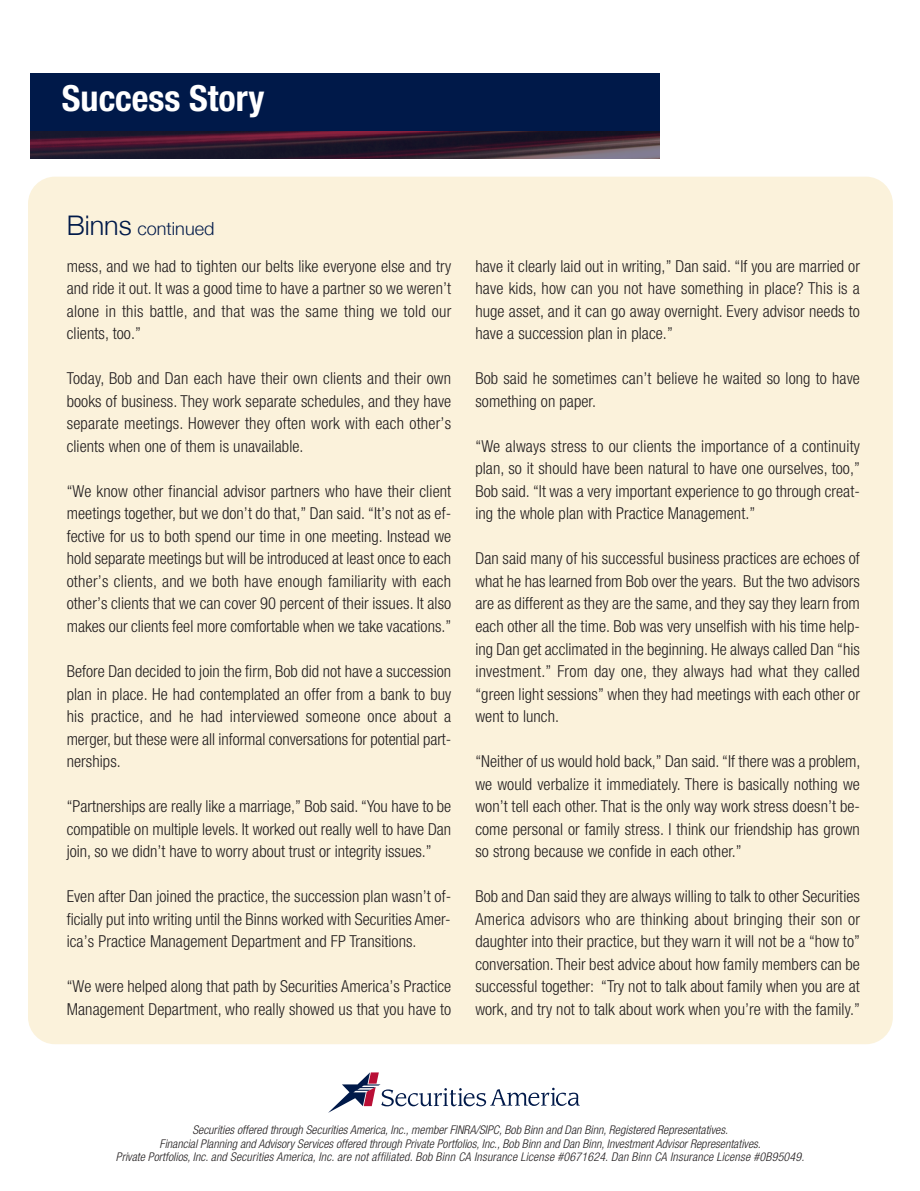
<style>
.page{position:relative;width:920px;height:1191px;background:#fff}
.page>*{position:absolute;margin:0;border:0;box-sizing:border-box;transform-origin:0 0}
.t1{font:700 condensed 36px "Helvetica Neue";color:#fff}
.t2{font:300 18px "Helvetica Neue";color:#001949}
.t3{font:300 condensed 16.5px/22.5px "Helvetica Neue";letter-spacing:.005em;color:#231f20;text-align:justify}
.t4{font:italic 300 condensed 12px/13.5px "Helvetica Neue";letter-spacing:.005em;color:#231f20;text-align:center}
.s1{font-size:27px}
</style>
<div class="page">
<div style="left:28px;top:176px;width:864px;height:867px;background:#fbf2db;border-radius:27px"></div>
<div style="left:30px;top:73px;width:629px;height:85px;background:#001949"></div>
<img style="left:30px;top:131px;width:629px;height:27px">
<svg style="left:329px;top:1072px;width:250px;height:40px"></svg>
<h1 class="t1" style="left:62px;top:85px;width:204px">Success Story</h1>
<p class="t2" style="left:67px;top:217px;width:149px"><span class="s1">Binns</span> continued</p>
<p class="t3" style="left:67px;top:256px;width:386px">mess, and we had to tighten our belts like everyone else and try and ride it out. It was a good time to have a partner so we weren’t alone in this battle, and that was the same thing we told our clients, too.”</p>
<p class="t3" style="left:67px;top:368px;width:386px">Today, Bob and Dan each have their own clients and their own books of business. They work separate schedules, and they have separate meetings. However they often work with each other’s clients when one of them is unavailable.</p>
<p class="t3" style="left:67px;top:481px;width:386px">“We know other financial advisor partners who have their client meetings together, but we don’t do that,” Dan said. “It’s not as ef&shy;fective for us to both spend our time in one meeting. Instead we hold separate meetings but will be introduced at least once to each other’s clients, and we both have enough familiarity with each other’s clients that we can cover 90 percent of their issues. It also makes our clients feel more comfortable when we take vacations.”</p>
<p class="t3" style="left:67px;top:661px;width:386px">Before Dan decided to join the firm, Bob did not have a succession plan in place. He had contemplated an offer from a bank to buy his practice, and he had interviewed someone once about a merger, but these were all informal conversations for potential part&shy;nerships.</p>
<p class="t3" style="left:67px;top:796px;width:386px">“Partnerships are really like a marriage,” Bob said. “You have to be compatible on multiple levels. It worked out really well to have Dan join, so we didn’t have to worry about trust or integrity issues.”</p>
<p class="t3" style="left:67px;top:886px;width:386px">Even after Dan joined the practice, the succession plan wasn’t of&shy;ficially put into writing until the Binns worked with Securities Amer&shy;ica’s Practice Management Department and FP Transitions.</p>
<p class="t3" style="left:67px;top:976px;width:386px">“We were helped along that path by Securities America’s Practice<br>Management Department, who really showed us that you have to</p>
<p class="t3" style="left:475px;top:256px;width:386px">have it clearly laid out in writing,” Dan said. “If you are married or have kids, how can you not have something in place? This is a huge asset, and it can go away overnight. Every advisor needs to have a succession plan in place.”</p>
<p class="t3" style="left:475px;top:368px;width:386px">Bob said he sometimes can’t believe he waited so long to have something on paper.</p>
<p class="t3" style="left:475px;top:436px;width:386px">“We always stress to our clients the importance of a continuity plan, so it should have been natural to have one ourselves, too,” Bob said. “It was a very important experience to go through creat&shy;ing the whole plan with Practice Management.”</p>
<p class="t3" style="left:475px;top:548px;width:386px">Dan said many of his successful business practices are echoes of what he has learned from Bob over the years. But the two advisors are as different as they are the same, and they say they learn from each other all the time. Bob was very unselfish with his time help&shy;ing Dan get acclimated in the beginning. He always called Dan “his investment.” From day one, they always had what they called “green light sessions” when they had meetings with each other or went to lunch.</p>
<p class="t3" style="left:475px;top:751px;width:386px">“Neither of us would hold back,” Dan said. “If there was a problem, we would verbalize it immediately. There is basically nothing we won’t tell each other. That is the only way work stress doesn’t be&shy;come personal or family stress. I think our friendship has grown so strong because we confide in each other.”</p>
<p class="t3" style="left:475px;top:886px;width:386px">Bob and Dan said they are always willing to talk to other Securities America advisors who are thinking about bringing their son or daughter into their practice, but they warn it will not be a “how to” conversation. Their best advice about how family members can be successful together: “Try not to talk about family when you are at work, and try not to talk about work when you’re with the family.”</p>
<p class="t4" style="left:116px;top:1123px;width:689px">Securities offered through Securities America, Inc., member FINRA/SIPC, Bob Binn and Dan Binn, Registered Representatives.<br>Financial Planning and Advisory Services offered through Private Portfolios, Inc., Bob Binn and Dan Binn, Investment Advisor Representatives.<br>Private Portfolios, Inc. and Securities America, Inc. are not affiliated. Bob Binn CA Insurance License #0671624. Dan Binn CA Insurance License #0B95049.</p>
</div>
